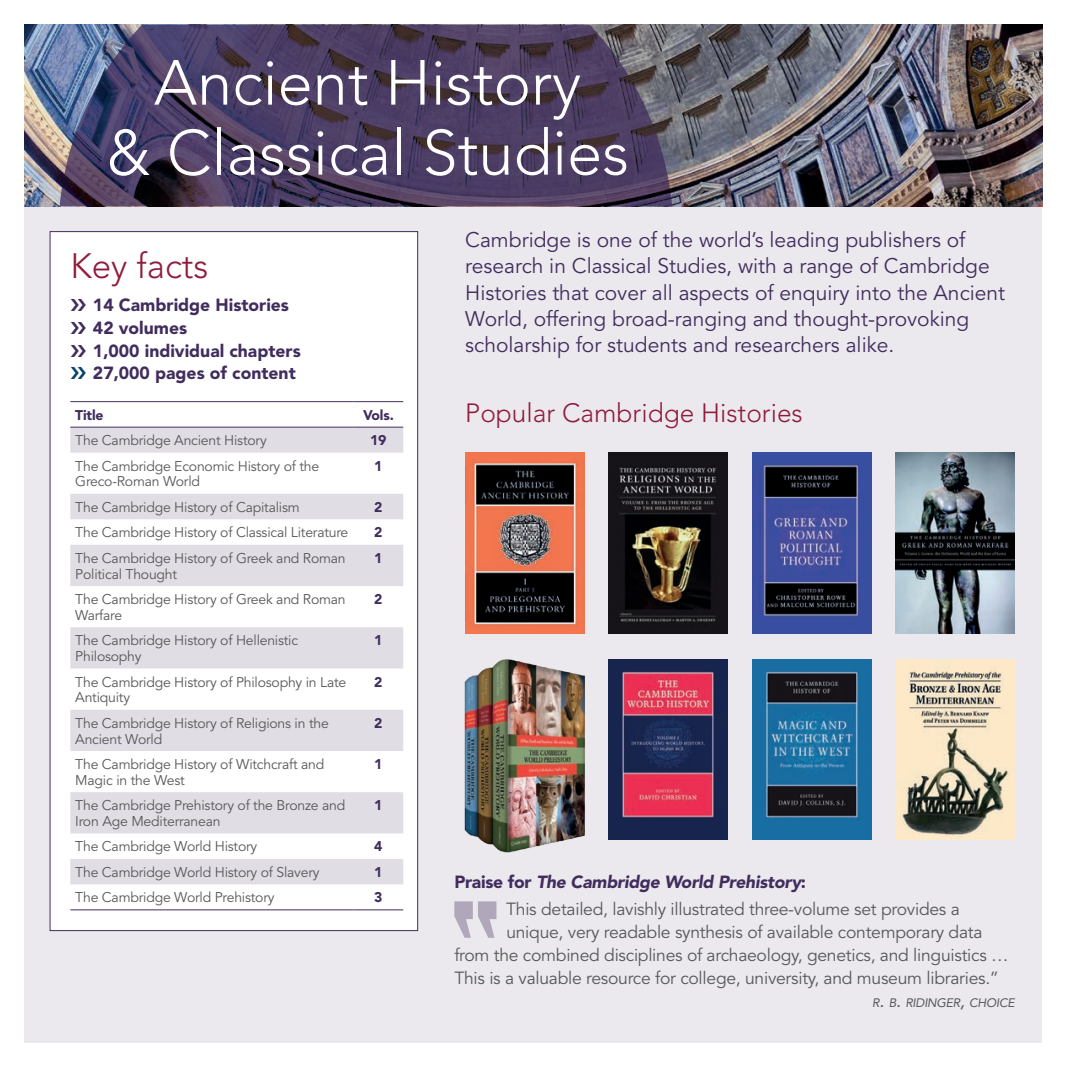
<style>
.page{position:relative;width:1067px;height:1067px;background:#fff}
.page>*{position:absolute;margin:0;border:0;box-sizing:border-box;transform-origin:0 0}
.t1{font:300 63px/70px "Avenir LT Std";color:#fff;text-align:center}
.t2{font:300 35px "Avenir LT Std";color:#901c3b}
.t3{font:300 26.25px "Avenir LT Std";color:#901c3b}
.t4{font:21px/26.2px "Avenir LT Std";color:#412d5d}
.t5{font:17.5px/22.8px "Avenir LT Std";letter-spacing:-.015em;color:#57585a}
.t6{font:900 17.5px/22.8px "Avenir LT Std";color:#412d5d}
.t7{font:14px/15.8px "Avenir LT Std";letter-spacing:-.015em;color:#57585a}
.t8{font:900 14px "Avenir LT Std";letter-spacing:-.015em;color:#412d5d}
.t9{font:italic 12.25px "Avenir LT Std";letter-spacing:-.02em;color:#57585a}
.s1{font-weight:900;color:#412d5d}
.s2{font-weight:900;font-style:italic;color:#412d5d}
.s3{font-size:17.5px}
</style>
<div class="page">
<div style="left:25px;top:25px;width:1017px;height:1017px;background:#ebe9ee"></div>
<img style="left:25px;top:25px;width:1017px;height:181px">
<svg style="left:60px;top:25px;width:612px;height:181px;background:#4c4162"></svg>
<div style="left:50px;top:232px;width:367px;height:698px;background:#fff"></div>
<svg style="left:70px;top:402px;width:333px;height:483px"></svg>
<svg style="left:70px;top:428px;width:333px;height:456px"></svg>
<hr style="left:70px;top:401px;width:283px;height:1px;background:#412d5d">
<hr style="left:353px;top:401px;width:50px;height:1px;background:#412d5d">
<hr style="left:70px;top:909px;width:283px;height:1px;background:#412d5d">
<hr style="left:353px;top:909px;width:50px;height:1px;background:#412d5d">
<hr style="left:70px;top:427px;width:283px;height:1px;background:#412d5d">
<hr style="left:353px;top:427px;width:50px;height:1px;background:#412d5d">
<img style="left:465px;top:453px;width:119px;height:180px">
<img style="left:609px;top:453px;width:118px;height:180px">
<img style="left:752px;top:453px;width:119px;height:180px">
<img style="left:896px;top:453px;width:118px;height:180px">
<img style="left:464px;top:659px;width:121px;height:193px">
<img style="left:609px;top:659px;width:118px;height:181px">
<img style="left:752px;top:659px;width:119px;height:181px">
<img style="left:896px;top:659px;width:118px;height:181px">
<svg style="left:454px;top:901px;width:42px;height:36px"></svg>
<h1 class="t1" style="left:106px;top:48px;width:524px">Ancient History<br>&amp; Classical Studies</h1>
<h2 class="t2" style="left:70px;top:246px;width:140px">Key facts</h2>
<p class="t6" style="left:93px;top:293px;width:209px">14 Cambridge Histories<br>42 volumes<br>1,000 individual chapters<br>27,000 pages of content</p>
<p class="t8" style="left:75px;top:406px;width:30px">Title</p>
<p class="t8" style="left:363px;top:406px;width:32px">Vols.</p>
<p class="t7" style="left:75px;top:433px;width:193px">The Cambridge Ancient History</p>
<p class="t8" style="left:370px;top:432px;width:18px">19</p>
<p class="t7" style="left:75px;top:458px;width:245px">The Cambridge Economic History of the<br>Greco-Roman World</p>
<p class="t8" style="left:374px;top:457px;width:10px">1</p>
<p class="t7" style="left:75px;top:499px;width:226px">The Cambridge History of Capitalism</p>
<p class="t8" style="left:374px;top:498px;width:10px">2</p>
<p class="t7" style="left:75px;top:525px;width:275px">The Cambridge History of Classical Literature</p>
<p class="t8" style="left:374px;top:524px;width:10px">2</p>
<p class="t7" style="left:75px;top:550px;width:272px">The Cambridge History of Greek and Roman<br>Political Thought</p>
<p class="t8" style="left:374px;top:549px;width:10px">1</p>
<p class="t7" style="left:75px;top:592px;width:272px">The Cambridge History of Greek and Roman<br>Warfare</p>
<p class="t8" style="left:374px;top:590px;width:10px">2</p>
<p class="t7" style="left:75px;top:633px;width:224px">The Cambridge History of Hellenistic<br>Philosophy</p>
<p class="t8" style="left:374px;top:632px;width:10px">1</p>
<p class="t7" style="left:75px;top:674px;width:272px">The Cambridge History of Philosophy in Late<br>Antiquity</p>
<p class="t8" style="left:374px;top:673px;width:10px">2</p>
<p class="t7" style="left:75px;top:715px;width:255px">The Cambridge History of Religions in the<br>Ancient World</p>
<p class="t8" style="left:374px;top:714px;width:10px">2</p>
<p class="t7" style="left:75px;top:756px;width:250px">The Cambridge History of Witchcraft and<br>Magic in the West</p>
<p class="t8" style="left:374px;top:755px;width:10px">1</p>
<p class="t7" style="left:75px;top:798px;width:271px">The Cambridge Prehistory of the Bronze and<br>Iron Age Mediterranean</p>
<p class="t8" style="left:374px;top:797px;width:10px">1</p>
<p class="t7" style="left:75px;top:839px;width:183px">The Cambridge World History</p>
<p class="t8" style="left:374px;top:838px;width:10px">4</p>
<p class="t7" style="left:75px;top:864px;width:246px">The Cambridge World History of Slavery</p>
<p class="t8" style="left:374px;top:863px;width:10px">1</p>
<p class="t7" style="left:75px;top:890px;width:201px">The Cambridge World Prehistory</p>
<p class="t8" style="left:374px;top:889px;width:10px">3</p>
<p class="t4" style="left:465px;top:227px;width:541px">Cambridge is one of the world’s leading publishers of research in Classical Studies, with a range of Cambridge Histories that cover all aspects of enquiry into the Ancient World, offering broad-ranging and thought-provoking scholarship for students and researchers alike.</p>
<h3 class="t3" style="left:465px;top:397px;width:339px">Popular Cambridge Histories</h3>
<p class="t5" style="left:506px;top:868px;width:455px;line-height:27.7px;text-indent:-52px"><span class="s1">Praise for</span> <span class="s2">The Cambridge World Prehistory</span><span class="s1">:<br></span>This detailed, lavishly illustrated three-volume set provides a</p>
<p class="t5" style="left:454px;top:921px;width:556px;text-indent:52px">unique, very readable synthesis of available contemporary data from the combined disciplines of archaeology, genetics, and linguistics …<br>This is a valuable resource for college, university, and museum libraries.”</p>
<p class="t9" style="left:872px;top:995px;width:144px">R<span class="s3">.</span> B<span class="s3">.</span> RIDINGER<span class="s3">,</span> CHOICE</p>
</div>
